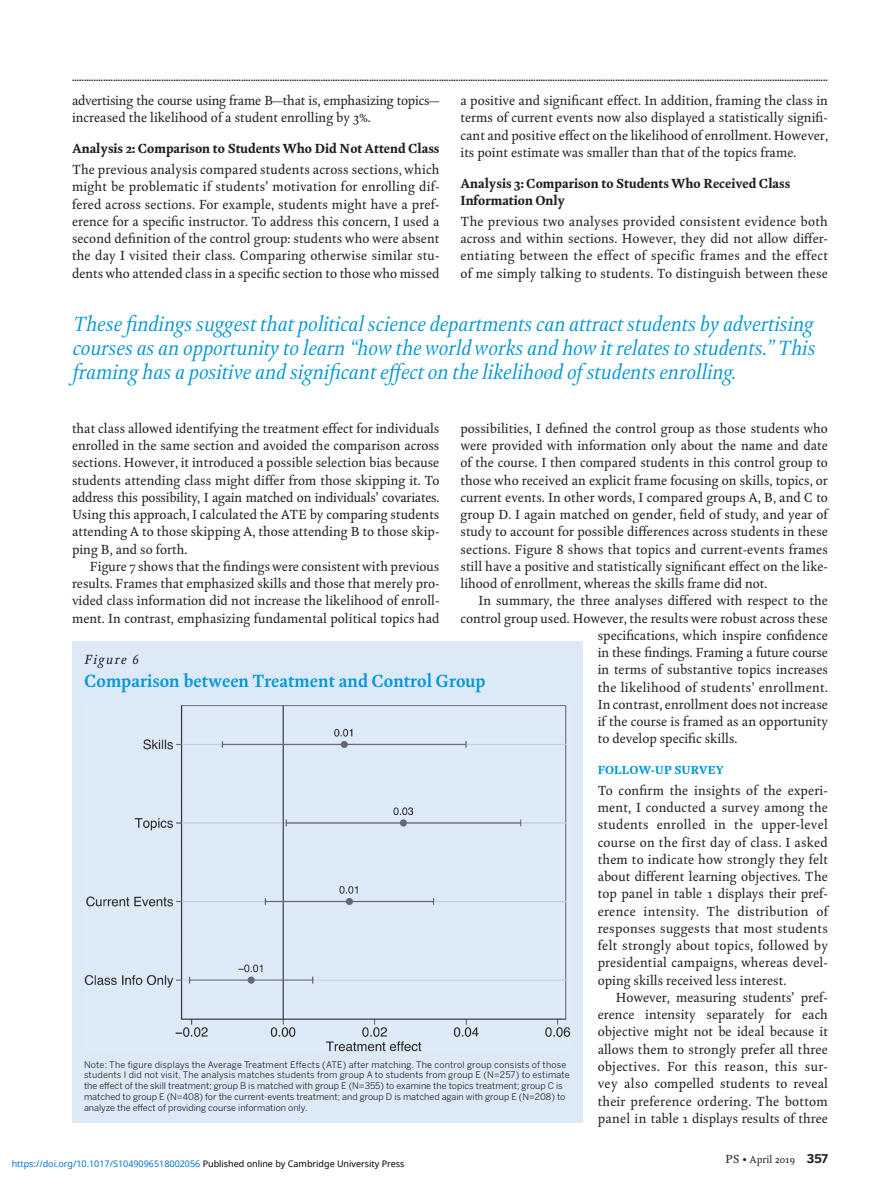
<style>
.page{position:relative;width:891px;height:1188px;background:#fff}
.page>*{position:absolute;margin:0;border:0;box-sizing:border-box;transform-origin:0 0}
.t1{font:italic 21px/24px "Kingfisher Display";color:#0096d7;text-align:justify}
.t2{font:700 18px "Kingfisher";color:#0096d7}
.t3{font:13.5px/17.2px "Kingfisher";color:#231f20;text-align:justify}
.t4{font:13.5px/17.2px "Kingfisher";letter-spacing:-.02em;color:#231f20}
.t5{font:800 13.5px/17.2px "Kingfisher";color:#231f20}
.t6{font:13.5px "Kingfisher";letter-spacing:.02em;color:#231f20}
.t7{font:italic 13.5px "Kingfisher";letter-spacing:.11em;color:#231f20}
.t8{font:800 12px "Kingfisher";color:#0096d7}
.t9{font:700 10.5px "Kingfisher";color:#231f20}
.t10{font:10.5px "Kingfisher";color:#231f20}
.t11{font:9px/10.8px "Benton Sans";color:#231f20}
.t12{font:9px "Noto Sans";color:#0172cf}
.s1{color:#000}
.s2{font-size:12px}
.s3{font-family:"Benton Sans";font-weight:700;font-size:12px}
</style>
<div class="page">
<div style="left:72px;top:642px;width:511px;height:481px;background:#dceaf7"></div>
<img style="left:84px;top:705px;width:486px;height:346px">
<p class="t9" style="left:72px;top:70px;width:757px">.........................................................................................................................................................................................................................................................................................................................</p>
<p class="t4" style="left:72px;top:91px;width:369px">advertising the course using frame B—that is, emphasizing topics— increased the likelihood of a student enrolling by 3%.</p>
<p class="t5" style="left:72px;top:139px;width:369px">Analysis 2: Comparison to Students Who Did Not Attend Class</p>
<p class="t3" style="left:72px;top:161px;width:369px">The previous analysis compared students across sections, which might be problematic if students’ motivation for enrolling dif&shy;fered across sections. For example, students might have a pref&shy;erence for a specific instructor. To address this concern, I used a second definition of the control group: students who were absent the day I visited their class. Comparing otherwise similar stu&shy;dents who attended class in a specific section to those who missed</p>
<p class="t3" style="left:461px;top:92px;width:369px">a positive and significant effect. In addition, framing the class in terms of current events now also displayed a statistically signifi&shy;cant and positive effect on the likelihood of enrollment. However, its point estimate was smaller than that of the topics frame.</p>
<p class="t5" style="left:461px;top:174px;width:331px">Analysis 3: Comparison to Students Who Received Class<br>Information Only</p>
<p class="t3" style="left:461px;top:212px;width:369px">The previous two analyses provided consistent evidence both across and within sections. However, they did not allow differ&shy;entiating between the effect of specific frames and the effect of me simply talking to students. To distinguish between these</p>
<p class="t1" style="left:72px;top:311px;width:744px">These findings suggest that political science departments can attract students by advertising courses as an opportunity to learn “how the world works and how it relates to students.” This framing has a positive and significant effect on the likelihood of students enrolling.</p>
<p class="t3" style="left:72px;top:419px;width:369px">that class allowed identifying the treatment effect for individuals enrolled in the same section and avoided the comparison across sections. However, it introduced a possible selection bias because students attending class might differ from those skipping it. To address this possibility, I again matched on individuals’ covariates.<br>Using this approach, I calculated the ATE by comparing students attending A to those skipping A, those attending B to those skip&shy;ping B, and so forth.</p>
<p class="t3" style="left:72px;top:557px;width:369px;text-indent:18px">Figure 7 shows that the findings were consistent with previous results. Frames that emphasized skills and those that merely pro&shy;vided class information did not increase the likelihood of enroll&shy;ment. In contrast, emphasizing fundamental political topics had</p>
<p class="t3" style="left:461px;top:419px;width:369px">possibilities, I defined the control group as those students who were provided with information only about the name and date of the course. I then compared students in this control group to those who received an explicit frame focusing on skills, topics, or current events. In other words, I compared groups A, B, and C to group D. I again matched on gender, field of study, and year of study to account for possible differences across students in these sections. Figure 8 shows that topics and current-events frames still have a positive and statistically significant effect on the like&shy;lihood of enrollment, whereas the skills frame did not.</p>
<p class="t3" style="left:478px;top:592px;width:351px">In summary, the three analyses differed with respect to the</p>
<p class="t3" style="left:461px;top:609px;width:369px">control group used. However, the results were robust across these</p>
<p class="t3" style="left:598px;top:626px;width:232px">specifications, which inspire confidence</p>
<p class="t4" style="left:598px;top:644px;width:232px">in these findings. Framing a future course</p>
<p class="t3" style="left:598px;top:661px;width:232px">in terms of substantive topics increases</p>
<p class="t6" style="left:598px;top:678px;width:232px">the likelihood of students’ enrollment.</p>
<p class="t3" style="left:598px;top:695px;width:232px">In contrast, enrollment does not increase</p>
<p class="t3" style="left:598px;top:713px;width:232px">if the course is framed as an opportunity</p>
<p class="t3" style="left:598px;top:730px;width:141px">to develop specific skills.</p>
<p class="t8" style="left:598px;top:761px;width:128px">FOLLOW-UP SURVEY</p>
<p class="t3" style="left:598px;top:781px;width:232px">To confirm the insights of the experi&shy;ment, I conducted a survey among the students enrolled in the upper-level course on the first day of class. I asked them to indicate how strongly they felt about different learning objectives. The top panel in table 1 displays their pref&shy;erence intensity. The distribution of responses suggests that most students felt strongly about topics, followed by presidential campaigns, whereas devel&shy;oping skills received less interest.</p>
<p class="t3" style="left:598px;top:988px;width:232px;text-indent:18px">However, measuring students’ pref&shy;erence intensity separately for each objective might not be ideal because it allows them to strongly prefer all three objectives. For this reason, this sur&shy;vey also compelled students to reveal their preference ordering. The bottom panel in table 1 displays results of three</p>
<p class="t7" style="left:84px;top:650px;width:56px">Figure 6</p>
<h2 class="t2" style="left:84px;top:668px;width:403px">Comparison between Treatment and Control Group</h2>
<p class="t11" style="left:84px;top:1059px;width:487px">Note: The figure displays the Average Treatment Effects (ATE) after matching. The control group consists of those students I did not visit. The analysis matches students from group A to students from group E (N=257) to estimate the effect of the skill treatment; group B is matched with group E (N=355) to examine the topics treatment; group C is matched to group E (N=408) for the current-events treatment; and group D is matched again with group E (N=208) to analyze the effect of providing course information only.</p>
<p class="t12" style="left:12px;top:1157px;width:394px">https://doi.org/10.1017/S1049096518002056 <span class="s1">Published online by Cambridge University Press</span></p>
<p class="t10" style="left:726px;top:1152px;width:104px"><span class="s2">PS •</span> April 2019 <span class="s3">357</span></p>
</div>
